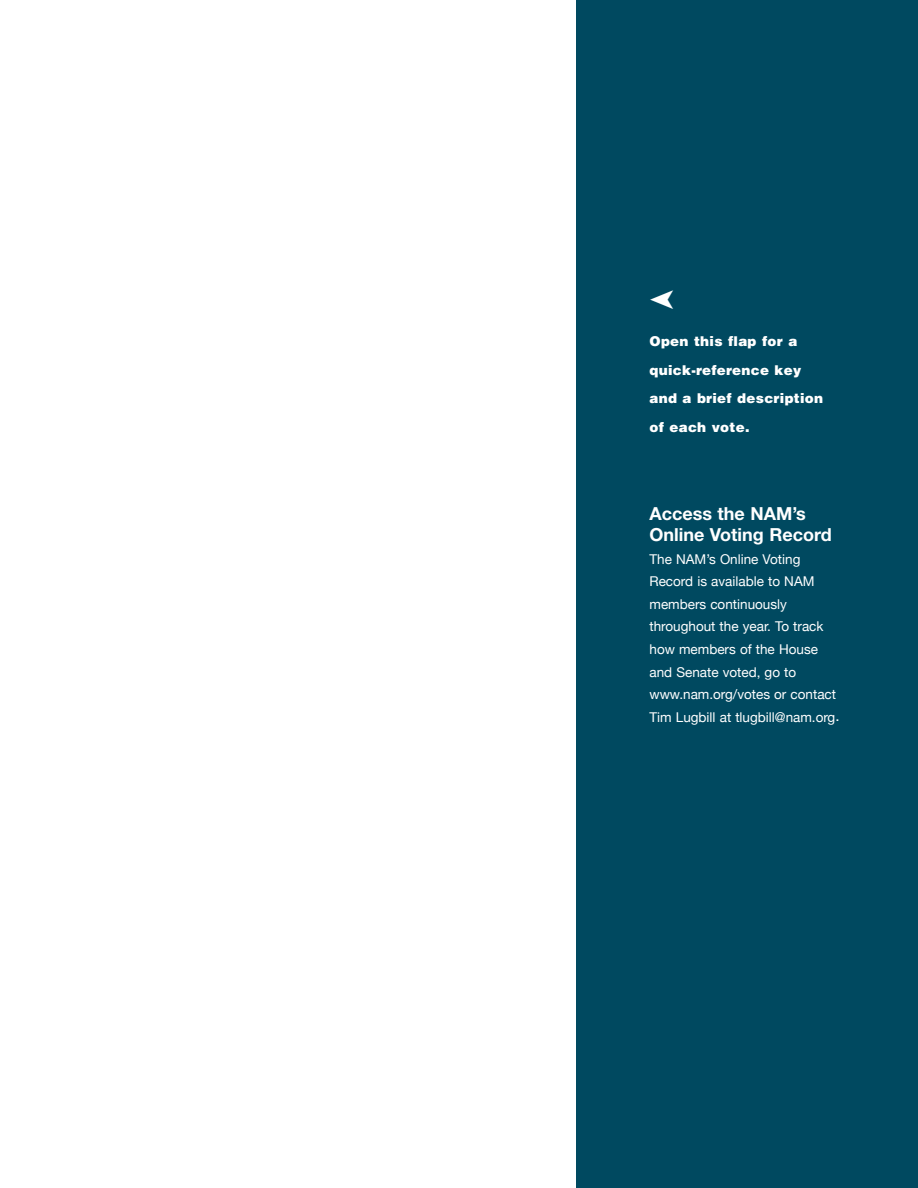
<style>
.page{position:relative;width:918px;height:1188px;background:#fff}
.page>*{position:absolute;margin:0;border:0;box-sizing:border-box;transform-origin:0 0}
.t1{font:700 18px/21px "Helvetica Neue";color:#fff}
.t2{font:13.5px/22.5px "Helvetica Neue";color:#fff}
.t3{font:900 13.5px/28.5px "Helvetica";letter-spacing:.02em;color:#fff}
.s1{font-size:15px}
</style>
<div class="page">
<div style="left:576px;top:0;width:342px;height:1188px;background:#004960"></div>
<p class="t3" style="left:650px;top:329px;width:175px">Open this flap for a quick-reference key and a brief description of each vote.</p>
<h1 class="t1" style="left:650px;top:505px;width:184px">Access the NAM’s<br>Online Voting Record</h1>
<p class="t2" style="left:650px;top:548px;width:192px">The NAM’s Online Voting<br>Record is available to NAM members continuously throughout the year. To track how members of the House and Senate voted, go to www.nam.org/votes or contact<br>Tim Lugbill at tlugbill@nam.org<span class="s1">.</span></p>
</div>
